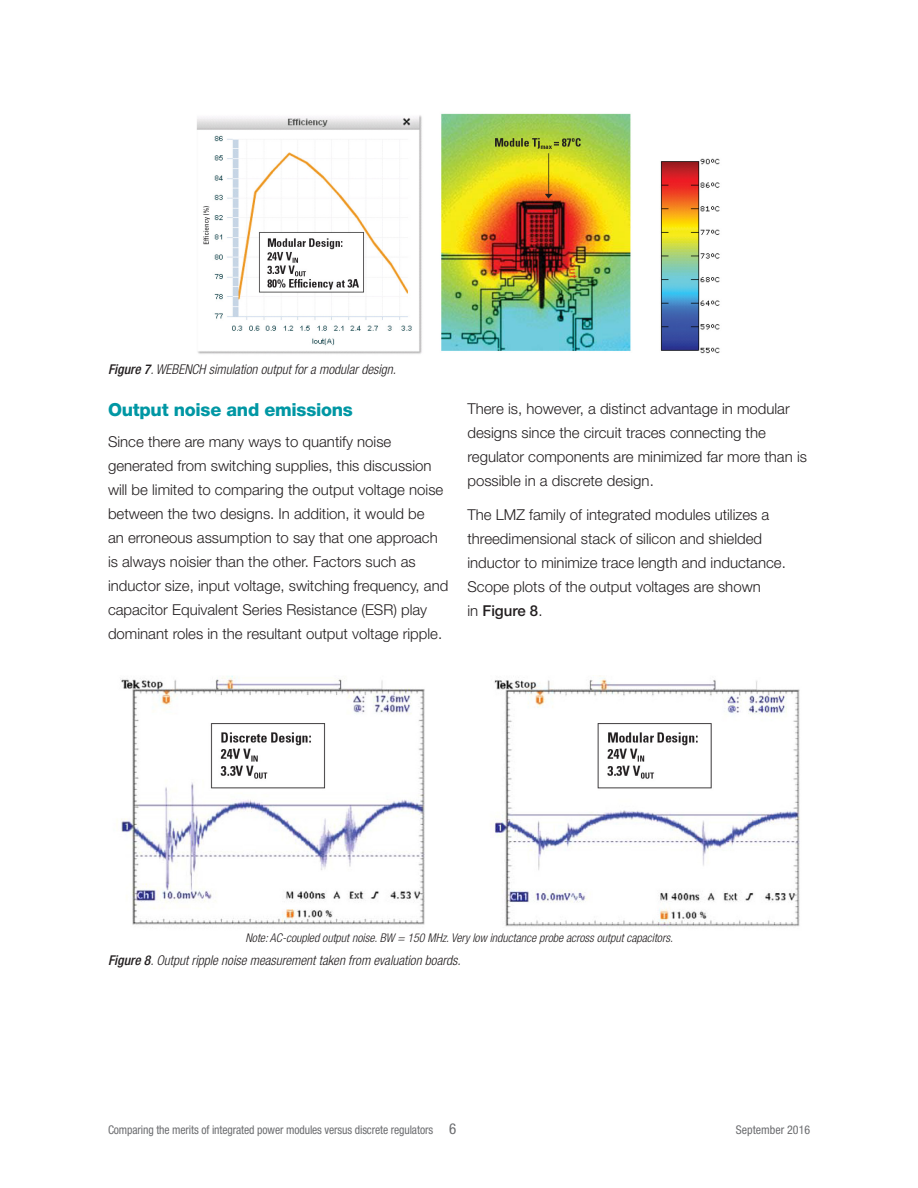
<style>
.page{position:relative;width:918px;height:1188px;background:#fff}
.page>*{position:absolute;margin:0;border:0;box-sizing:border-box;transform-origin:0 0}
.t1{font:800 18px "Helvetica Neue LT Std";letter-spacing:-.015em;color:#0097a4}
.t2{font:300 15px/24px "Helvetica Neue LT Std";color:#231f20}
.t3{font:italic 300 condensed 13.5px "Helvetica Neue LT Std";color:#231f20}
.t4{font:italic 300 condensed 12px "Helvetica Neue LT Std";color:#231f20}
.t5{font:condensed 12px "Helvetica Neue LT Std";letter-spacing:-.01em;color:#6c6d70}
.s1{font-weight:500}
.s2{font-size:15px}
</style>
<div class="page">
<img style="left:120px;top:676px;width:680px;height:252px">
<img style="left:196px;top:113px;width:524px;height:241px">
<p class="t3" style="left:108px;top:362px;width:290px"><span class="s1">Figure 7</span>. WEBENCH simulation output for a modular design.</p>
<p class="t1" style="left:108px;top:399px;width:246px">Output noise and emissions</p>
<p class="t2" style="left:108px;top:430px;width:342px">Since there are many ways to quantify noise generated from switching supplies, this discussion will be limited to comparing the output voltage noise between the two designs. In addition, it would be<br>an erroneous assumption to say that one approach is always noisier than the other. Factors such as inductor size, input voltage, switching frequency, and capacitor Equivalent Series Resistance (ESR) play dominant roles in the resultant output voltage ripple.</p>
<p class="t2" style="left:467px;top:397px;width:341px">There is, however, a distinct advantage in modular designs since the circuit traces connecting the regulator components are minimized far more than is possible in a discrete design.</p>
<p class="t2" style="left:467px;top:503px;width:320px">The LMZ family of integrated modules utilizes a threedimensional stack of silicon and shielded inductor to minimize trace length and inductance.<br>Scope plots of the output voltages are shown<br>in <span class="s1">Figure 8</span>.</p>
<p class="t4" style="left:245px;top:931px;width:429px">Note: AC-coupled output noise. BW = 150 MHz. Very low inductance probe across output capacitors.</p>
<p class="t3" style="left:108px;top:953px;width:354px"><span class="s1">Figure 8</span>. Output ripple noise measurement taken from evaluation boards.</p>
<p class="t5" style="left:108px;top:1123px;width:350px">Comparing the merits of integrated power modules versus discrete regulators <span class="s2">6</span></p>
<p class="t5" style="left:736px;top:1123px;width:76px">September 2016</p>
</div>
